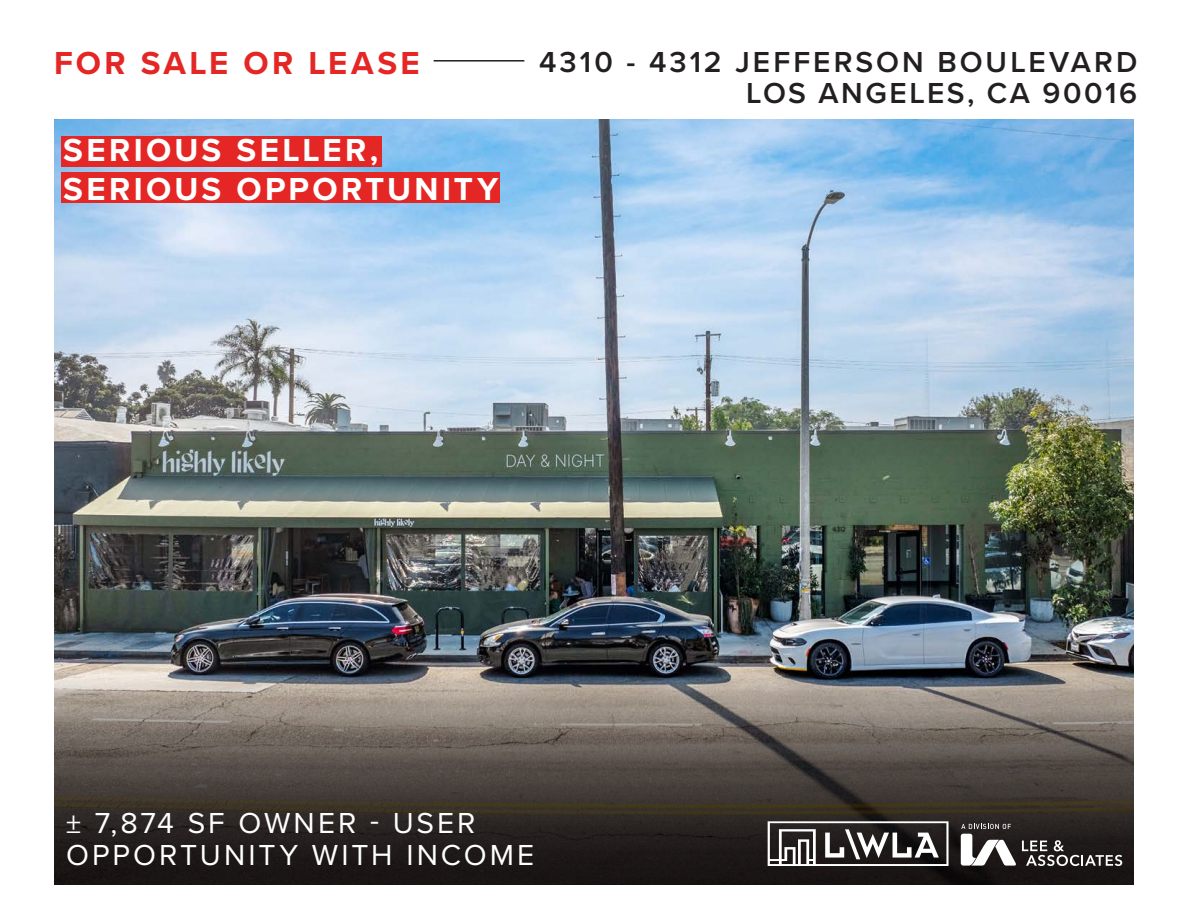
<style>
.page{position:relative;width:1188px;height:918px;background:#fff}
.page>*{position:absolute;margin:0;border:0;box-sizing:border-box;transform-origin:0 0}
.t1{font:700 33px "Proxima Nova";letter-spacing:.1em;color:#fff}
.t2{font:700 33px "Proxima Nova";letter-spacing:.1em;color:#e42625}
.t3{font:600 30px/31.5px "Proxima Nova";letter-spacing:.095em;color:#231f20;text-align:right}
.t4{font:30px "Proxima Nova";letter-spacing:.1em;color:#fff}
</style>
<div class="page">
<hr style="left:434px;top:60px;width:90px;height:2px;background:#231f20">
<img style="left:54px;top:120px;width:1080px;height:557px">
<svg style="left:54px;top:677px;width:1080px;height:208px;background:#554e49"></svg>
<svg style="left:768px;top:821px;width:181px;height:45px"></svg>
<svg style="left:1022px;top:840px;width:100px;height:26px;background:#4f4b4a"></svg>
<svg style="left:961px;top:824px;width:55px;height:42px"></svg>
<div style="left:62px;top:136px;width:320px;height:31px;background:#e42625"></div>
<div style="left:62px;top:173px;width:438px;height:30px;background:#e42625"></div>
<p class="t2" style="left:54px;top:38px;width:367px">FOR SALE OR LEASE</p>
<p class="t1" style="left:63px;top:125px;width:317px">SERIOUS SELLER,</p>
<p class="t1" style="left:63px;top:164px;width:437px">SERIOUS OPPORTUNITY</p>
<p class="t3" style="left:539px;top:45px;width:600px">4310 - 4312 JEFFERSON BOULEVARD<br>LOS ANGELES, CA 90016</p>
<p class="t4" style="left:66px;top:801px;width:411px">± 7,874 SF OWNER - USER</p>
<p class="t4" style="left:66px;top:832px;width:470px">OPPORTUNITY WITH INCOME</p>
</div>
